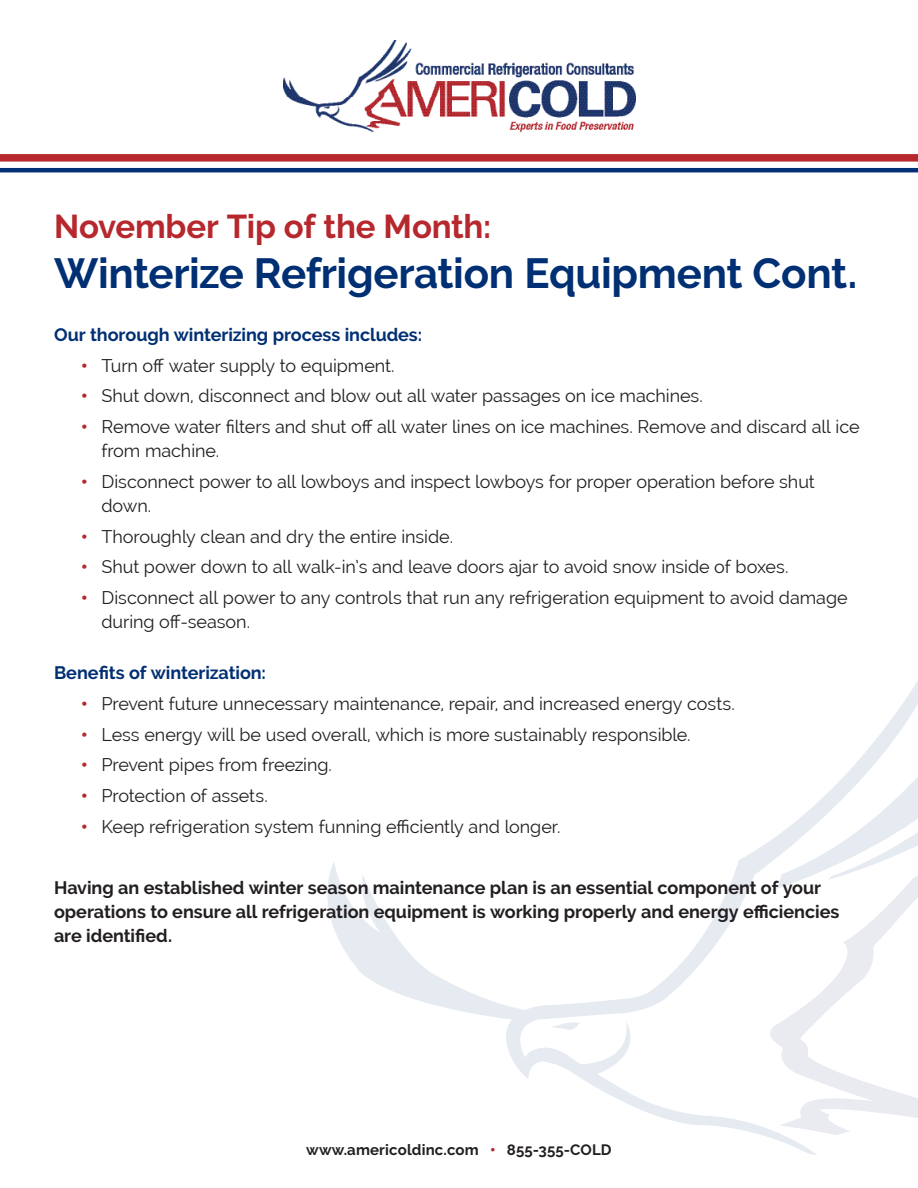
<style>
.page{position:relative;width:918px;height:1188px;background:#fff}
.page>*{position:absolute;margin:0;border:0;box-sizing:border-box;transform-origin:0 0}
.t1{font:700 42px "Raleway";letter-spacing:-.01em;color:#002f73}
.t2{font:700 33px "Raleway";letter-spacing:-.005em;color:#b6282d}
.t3{font:18px/24px "Raleway";letter-spacing:-.005em;color:#231f20}
.t4{font:700 18px/24px "Raleway";color:#231f20}
.t5{font:700 18px "Raleway";letter-spacing:-.005em;color:#002f73}
.t6{font:700 15px "Raleway";letter-spacing:.01em;color:#231f20}
.s1{font-weight:800;color:#b6282d}
</style>
<div class="page">
<svg style="left:327px;top:841px;width:490px;height:314px"></svg>
<svg style="left:770px;top:681px;width:148px;height:454px"></svg>
<svg style="left:551px;top:1020px;width:30px;height:11px"></svg>
<div style="left:0;top:154px;width:918px;height:8px;background:#b6282d"></div>
<img style="left:283px;top:40px;width:352px;height:93px">
<hr style="left:0;top:168px;width:918px;height:4px;background:#002f73">
<p class="t2" style="left:54px;top:207px;width:439px">November Tip of the Month:</p>
<p class="t1" style="left:54px;top:249px;width:805px">Winterize Refrigeration Equipment Cont.</p>
<p class="t5" style="left:54px;top:324px;width:370px">Our thorough winterizing process includes:</p>
<p class="t3" style="left:81px;top:353px;width:315px"><span class="s1">•</span> Turn off water supply to equipment.</p>
<p class="t3" style="left:81px;top:384px;width:624px"><span class="s1">•</span> Shut down, disconnect and blow out all water passages on ice machines.</p>
<p class="t3" style="left:101px;top:415px;width:760px;text-indent:-20px"><span class="s1">•</span> Remove water filters and shut off all water lines on ice machines. Remove and discard all ice from machine.</p>
<p class="t3" style="left:101px;top:470px;width:715px;text-indent:-20px"><span class="s1">•</span> Disconnect power to all lowboys and inspect lowboys for proper operation before shut down.</p>
<p class="t3" style="left:81px;top:524px;width:374px"><span class="s1">•</span> Thoroughly clean and dry the entire inside.</p>
<p class="t3" style="left:81px;top:555px;width:709px"><span class="s1">•</span> Shut power down to all walk-in’s and leave doors ajar to avoid snow inside of boxes.</p>
<p class="t3" style="left:101px;top:586px;width:748px;text-indent:-20px"><span class="s1">•</span> Disconnect all power to any controls that run any refrigeration equipment to avoid damage during off-season.</p>
<p class="t5" style="left:54px;top:663px;width:214px">Benefits of winterization:</p>
<p class="t3" style="left:81px;top:692px;width:655px"><span class="s1">•</span> Prevent future unnecessary maintenance, repair, and increased energy costs.</p>
<p class="t3" style="left:81px;top:722px;width:611px"><span class="s1">•</span> Less energy will be used overall, which is more sustainably responsible.</p>
<p class="t3" style="left:81px;top:753px;width:253px"><span class="s1">•</span> Prevent pipes from freezing.</p>
<p class="t3" style="left:81px;top:784px;width:188px"><span class="s1">•</span> Protection of assets.</p>
<p class="t3" style="left:81px;top:815px;width:481px"><span class="s1">•</span> Keep refrigeration system funning efficiently and longer.</p>
<p class="t4" style="left:54px;top:876px;width:787px">Having an established winter season maintenance plan is an essential component of your operations to ensure all refrigeration equipment is working properly and energy efficiencies are identified.</p>
<p class="t6" style="left:306px;top:1141px;width:307px">www.americoldinc.com <span class="s1">•</span> 855-355-COLD</p>
</div>
